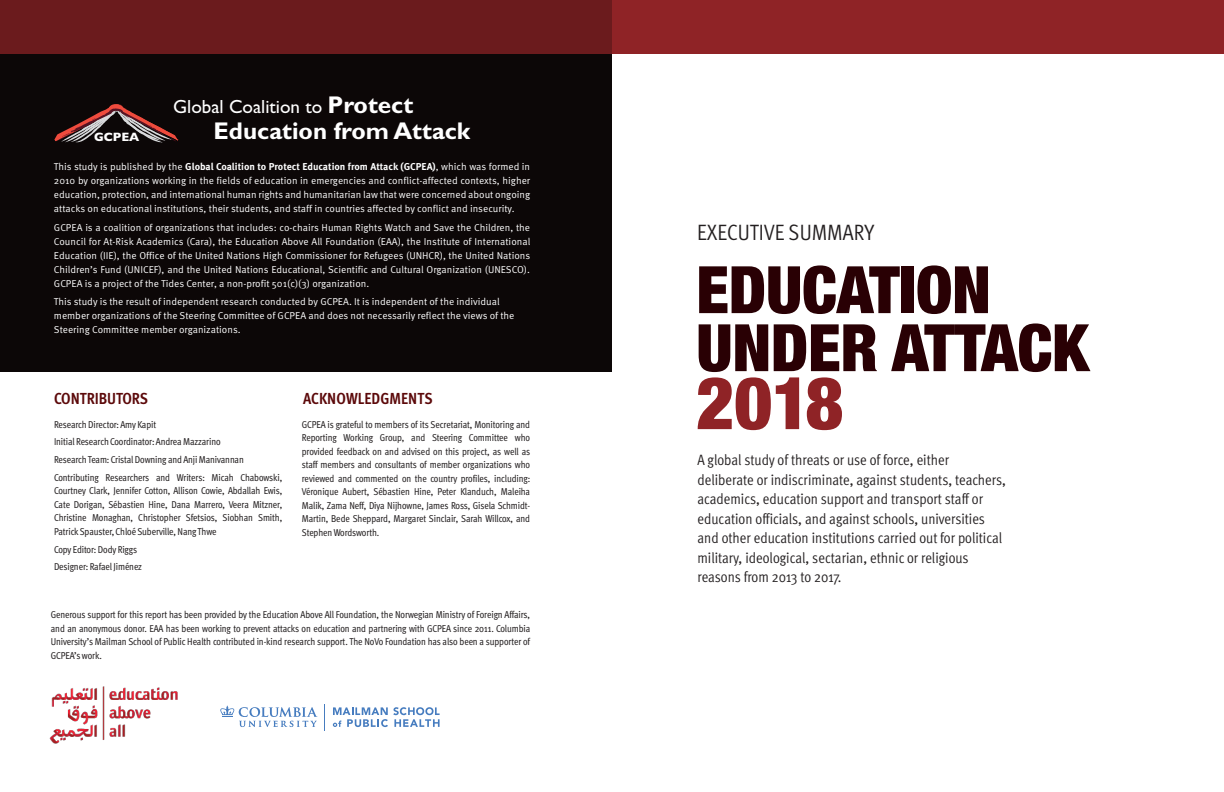
<style>
.page{position:relative;width:1224px;height:792px;background:#fff}
.page>*{position:absolute;margin:0;border:0;box-sizing:border-box;transform-origin:0 0}
.t1{font:900 condensed 73px "Helvetica Neue";color:#8f2326}
.t2{font:900 condensed 65.5px/58px "Helvetica Neue";letter-spacing:-.005em;color:#290004}
.t3{font:700 24.2px "Gill Sans";color:#fff}
.t4{font:22.2px "Meta Pro Cond Norm";color:#231f20}
.t5{font:19px "Gill Sans";color:#fff}
.t6{font:700 condensed 16px "Meta Pro";color:#5c090a}
.t7{font:15px/19.5px "Meta Pro Cond Norm";color:#231f20}
.t8{font:700 12.2px "Gill Sans";color:#fff}
.t9{font:condensed 10px/13.5px "Meta Pro";letter-spacing:-.01em;color:#231f20;text-align:justify}
.t10{font:10px/14px "Meta Pro Norm";color:#fff;text-align:justify}
.t11{font:700 10px "Meta Pro";color:#fff}
.s1{font-weight:700;font-size:24.2px}
.s2{font-family:"Meta Pro Norm";font-weight:400}
</style>
<div class="page">
<div style="left:612px;top:0;width:612px;height:54px;background:#8f2326"></div>
<div style="left:0;top:0;width:612px;height:372px;background:#0c0707"></div>
<svg style="left:54px;top:104px;width:125px;height:39px"></svg>
<img style="left:49px;top:686px;width:129px;height:58px">
<svg style="left:220px;top:706px;width:97px;height:21px"></svg>
<svg style="left:333px;top:707px;width:107px;height:20px"></svg>
<svg style="left:324px;top:704px;width:1px;height:26px"></svg>
<div style="left:0;top:0;width:612px;height:54px;background:#6b1b1d"></div>
<h3 class="t5" style="left:173px;top:96px;width:242px">Global Coalition to <span class="s1">Protect</span></h3>
<p class="t8" style="left:94px;top:129px;width:47px">GCPEA</p>
<h3 class="t3" style="left:214px;top:116px;width:258px">Education from Attack</h3>
<p class="t11" style="left:54px;top:163px;width:478px"><span class="s2">This study is published by the</span> Global Coalition to Protect Education from Attack (GCPEA)<span class="s2">, which was formed in</span></p>
<p class="t10" style="left:54px;top:175px;width:478px">2010 by organizations working in the fields of education in emergencies and conflict-affected contexts, higher education, protection, and international human rights and humanitarian law that were concerned about ongoing attacks on educational institutions, their students, and staff in countries affected by conflict and insecurity.</p>
<p class="t10" style="left:54px;top:221px;width:478px">GCPEA is a coalition of organizations that includes: co-chairs Human Rights Watch and Save the Children, the Council for At-Risk Academics (Cara), the Education Above All Foundation (EAA), the Institute of International Education (IIE), the Office of the United Nations High Commissioner for Refugees (UNHCR), the United Nations Children’s Fund (UNICEF), and the United Nations Educational, Scientific and Cultural Organization (UNESCO).<br>GCPEA is a project of the Tides Center, a non-profit 501(c)(3) organization.</p>
<p class="t10" style="left:54px;top:295px;width:462px;text-align:left">This study is the result of independent research conducted by GCPEA. It is independent of the individual member organizations of the Steering Committee of GCPEA and does not necessarily reflect the views of the<br>Steering Committee member organizations.</p>
<h3 class="t6" style="left:54px;top:392px;width:96px">CONTRIBUTORS</h3>
<h3 class="t6" style="left:303px;top:392px;width:131px">ACKNOWLEDGMENTS</h3>
<p class="t9" style="left:54px;top:416px;width:230px;line-height:17.8px;text-align:left">Research Director: Amy Kapit<br>Initial Research Coordinator: Andrea Mazzarino<br>Research Team: Cristal Downing and Anji Manivannan Contributing Researchers and Writers: Micah Chabowski,</p>
<p class="t9" style="left:54px;top:485px;width:230px">Courtney Clark, Jennifer Cotton, Allison Cowie, Abdallah Ewis, Cate Dorigan, Sébastien Hine, Dana Marrero, Veera Mitzner, Christine Monaghan, Christopher Sfetsios, Siobhan Smith, Patrick Spauster, Chloé Suberville, Nang Thwe</p>
<p class="t9" style="left:54px;top:541px;width:90px;line-height:17.8px">Copy Editor: Dody Riggs<br>Designer: Rafael Jiménez</p>
<p class="t9" style="left:302px;top:418px;width:230px">GCPEA is grateful to members of its Secretariat, Monitoring and Reporting Working Group, and Steering Committee who provided feedback on and advised on this project, as well as staff members and consultants of member organizations who reviewed and commented on the country profiles, including:<br>Véronique Aubert, Sébastien Hine, Peter Klanduch, Maleiha Malik, Zama Neff, Diya Nijhowne, James Ross, Gisela Schmidt-Martin, Bede Sheppard, Margaret Sinclair, Sarah Willcox, and Stephen Wordsworth.</p>
<p class="t9" style="left:51px;top:609px;width:481px">Generous support for this report has been provided by the Education Above All Foundation, the Norwegian Ministry of Foreign Affairs, and an anonymous donor. EAA has been working to prevent attacks on education and partnering with GCPEA since 2011. Columbia University’s Mailman School of Public Health contributed in-kind research support. The NoVo Foundation has also been a supporter of GCPEA’s work.</p>
<h3 class="t4" style="left:697px;top:224px;width:178px">EXECUTIVE SUMMARY</h3>
<h2 class="t2" style="left:696px;top:267px;width:394px">EDUCATION<br>UNDER ATTACK</h2>
<h1 class="t1" style="left:696px;top:377px;width:149px">2018</h1>
<p class="t7" style="left:697px;top:452px;width:310px">A global study of threats or use of force, either deliberate or indiscriminate, against students, teachers, academics, education support and transport staff or education officials, and against schools, universities and other education institutions carried out for political military, ideological, sectarian, ethnic or religious reasons from 2013 to 2017.</p>
</div>
